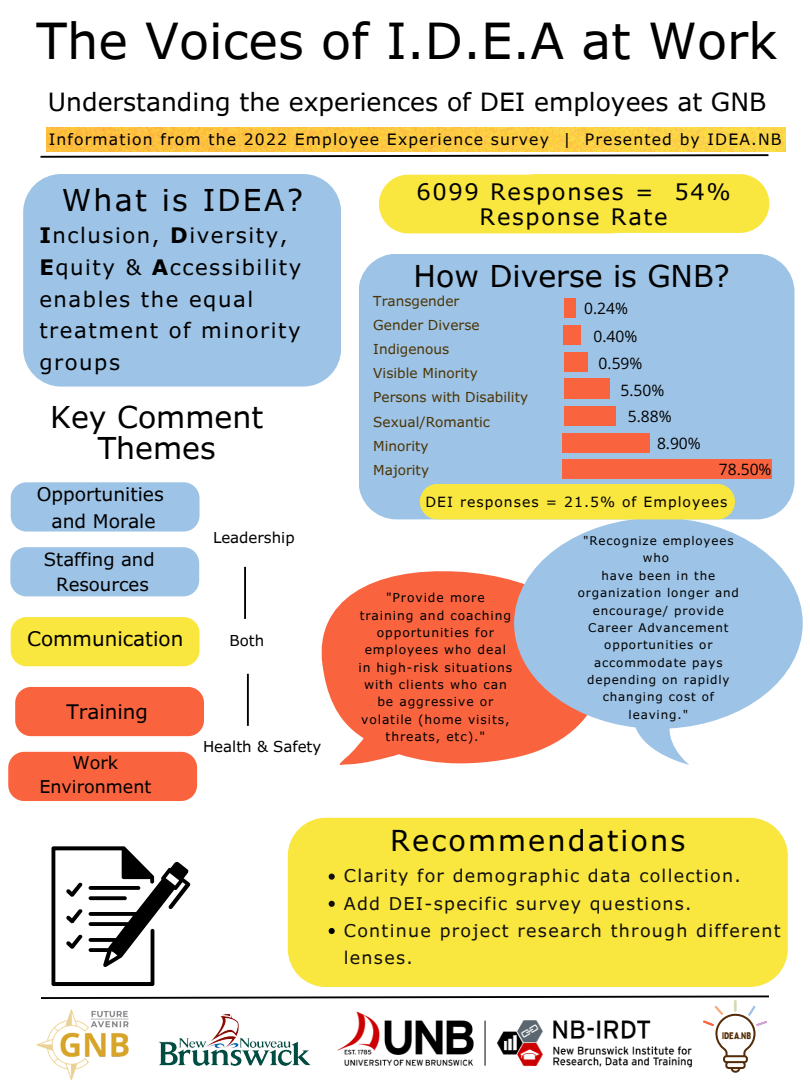
<style>
.page{position:relative;width:810px;height:1080px;background:#fff}
.page>*{position:absolute;margin:0;border:0;box-sizing:border-box;transform-origin:0 0}
.t1{font:49.5px "Verdana Pro";color:#000}
.t2{font:30px/31.4px "Verdana Pro";color:#000;text-align:center}
.t3{font:30px "Verdana Pro";letter-spacing:.075em;color:#000}
.t4{font:28.75px "Verdana Pro";letter-spacing:.075em;color:#000}
.t5{font:25px "Verdana Pro";color:#000}
.t6{font:22.62px/25.3px "Verdana Pro";letter-spacing:.075em;color:#000;text-align:center}
.t7{font:21.25px/31.9px "Verdana Pro";letter-spacing:.075em;color:#000}
.t8{font:20px "Verdana Pro";color:#000}
.t9{font:18.75px "Verdana Pro";color:#000}
.t10{font:18.12px "Verdana Pro";color:#000}
.t11{font:17.5px/27.2px "Verdana Pro";letter-spacing:.075em;color:#100f0d}
.t12{font:17.5px "Verdana Pro";color:#000}
.t13{font:15.62px "Verdana Pro";letter-spacing:.075em;color:#000}
.t14{font:15.62px "Open Sans";color:#000}
.t15{font:15px "Verdana Pro";color:#000}
.t16{font:14px "Verdana Pro";letter-spacing:.075em;color:#000}
.t17{font:13.69px/24.2px "Verdana Pro";color:#4b3404}
.t18{font:12.31px/17.4px "Verdana Pro";letter-spacing:.075em;color:#000;text-align:center}
.t19{font:11.94px/17.4px "Verdana Pro";letter-spacing:.075em;color:#000;text-align:center}
.t20{font:9.44px "Bobby Jones";color:#542d08}
.s1{font-weight:700}
</style>
<div class="page">
<img style="left:37px;top:1043px;width:38px;height:37px">
<svg style="left:40px;top:154px;width:729px;height:4px"></svg>
<div style="left:23px;top:174px;width:318px;height:213px;background:#9dc3e6;border-radius:38px"></div>
<div style="left:379px;top:174px;width:390px;height:59px;background:#f9e63f"></div>
<svg style="left:39px;top:995px;width:730px;height:78px"></svg>
<div style="left:10px;top:547px;width:189px;height:49px;background:#9dc3e6"></div>
<div style="left:15px;top:687px;width:189px;height:49px;background:#f9643f"></div>
<div style="left:11px;top:617px;width:189px;height:49px;background:#f9e63f"></div>
<div style="left:11px;top:482px;width:189px;height:50px;background:#9dc3e6"></div>
<div style="left:8px;top:752px;width:189px;height:49px;background:#f9643f"></div>
<div style="left:288px;top:818px;width:500px;height:169px;background:#f9e63f;border-radius:38px"></div>
<svg style="left:329px;top:874px;width:6px;height:6px"></svg>
<svg style="left:329px;top:901px;width:6px;height:6px"></svg>
<svg style="left:329px;top:928px;width:6px;height:6px"></svg>
<img style="left:47px;top:127px;width:738px;height:24px">
<svg style="left:321px;top:571px;width:193px;height:194px;background:#f97757"></svg>
<svg style="left:514px;top:519px;width:289px;height:246px;fill:#9dc3e6"></svg>
<div style="left:359px;top:254px;width:435px;height:265px;background:#9dc3e6"></div>
<div style="left:420px;top:484px;width:315px;height:35px;background:#f9e63f"></div>
<div style="left:562px;top:459px;width:210px;height:20px;background:#f9643f"></div>
<div style="left:563px;top:433px;width:87px;height:19px;background:#f9643f"></div>
<div style="left:564px;top:298px;width:12px;height:20px;background:#f9643f"></div>
<div style="left:564px;top:379px;width:46px;height:20px;background:#f9643f"></div>
<div style="left:564px;top:325px;width:17px;height:20px;background:#f9643f"></div>
<div style="left:564px;top:352px;width:23px;height:20px;background:#f9643f"></div>
<div style="left:564px;top:406px;width:51px;height:20px;background:#f9643f"></div>
<hr style="left:244px;top:567px;width:2px;height:52px;background:#000">
<hr style="left:247px;top:674px;width:2px;height:52px;background:#000">
<svg style="left:52px;top:846px;width:139px;height:140px"></svg>
<p class="t1" style="left:37px;top:9px;width:742px">The Voices of I.D.E.A at Work</p>
<p class="t5" style="left:48px;top:86px;width:720px">Understanding the experiences of DEI employees at GNB</p>
<p class="t13" style="left:49px;top:130px;width:734px">Information from the 2022 Employee Experience survey | Presented by IDEA.NB</p>
<p class="t3" style="left:62px;top:181px;width:243px">What is IDEA?</p>
<p class="t7" style="left:39px;top:218px;width:263px"><span class="s1">I</span>nclusion, <span class="s1">D</span>iversity,<br><span class="s1">E</span>quity &amp; <span class="s1">A</span>ccessibility enables the equal treatment of minority groups</p>
<p class="t2" style="left:50px;top:400px;width:215px">Key Comment<br>Themes</p>
<p class="t9" style="left:37px;top:483px;width:129px">Opportunities</p>
<p class="t9" style="left:52px;top:509px;width:106px">and Morale</p>
<p class="t10" style="left:44px;top:547px;width:112px">Staffing and</p>
<p class="t10" style="left:56px;top:573px;width:94px">Resources</p>
<p class="t8" style="left:27px;top:626px;width:158px">Communication</p>
<p class="t15" style="left:213px;top:528px;width:83px">Leadership</p>
<p class="t15" style="left:230px;top:631px;width:36px">Both</p>
<p class="t8" style="left:67px;top:699px;width:83px">Training</p>
<p class="t12" style="left:73px;top:751px;width:47px">Work</p>
<p class="t12" style="left:39px;top:776px;width:113px">Environment</p>
<p class="t15" style="left:203px;top:737px;width:120px">Health &amp; Safety</p>
<p class="t6" style="left:416px;top:178px;width:316px">6099 Responses = 54%<br>Response Rate</p>
<p class="t2" style="left:414px;top:259px;width:318px">How Diverse is GNB?</p>
<p class="t17" style="left:373px;top:288px;width:88px">Transgender</p>
<p class="t17" style="left:373px;top:312px;width:108px">Gender Diverse</p>
<p class="t17" style="left:373px;top:336px;width:78px">Indigenous</p>
<p class="t17" style="left:373px;top:361px;width:106px">Visible Minority</p>
<p class="t17" style="left:373px;top:385px;width:156px">Persons with Disability</p>
<p class="t17" style="left:373px;top:409px;width:118px">Sexual/Romantic<br>Minority</p>
<p class="t17" style="left:373px;top:458px;width:57px">Majority</p>
<p class="t14" style="left:584px;top:297px;width:45px">0.24%</p>
<p class="t14" style="left:594px;top:325px;width:45px">0.40%</p>
<p class="t14" style="left:599px;top:353px;width:45px">0.59%</p>
<p class="t14" style="left:621px;top:379px;width:45px">5.50%</p>
<p class="t14" style="left:628px;top:406px;width:45px">5.88%</p>
<p class="t14" style="left:657px;top:433px;width:45px">8.90%</p>
<p class="t14" style="left:719px;top:459px;width:54px">78.50%</p>
<p class="t16" style="left:426px;top:492px;width:303px">DEI responses = 21.5% of Employees</p>
<p class="t18" style="left:358px;top:589px;width:155px">"Provide more training and coaching opportunities for employees who deal in high-risk situations with clients who can be aggressive or volatile (home visits, threats, etc)."</p>
<p class="t19" style="left:583px;top:532px;width:152px">"Recognize employees who</p>
<p class="t19" style="left:578px;top:566px;width:163px">have been in the organization longer and encourage/ provide<br>Career Advancement opportunities or accommodate pays depending on rapidly changing cost of leaving."</p>
<p class="t4" style="left:390px;top:822px;width:297px">Recommendations</p>
<p class="t11" style="left:344px;top:862px;width:398px">Clarity for demographic data collection.</p>
<p class="t11" style="left:344px;top:889px;width:349px">Add DEI-specific survey questions.</p>
<p class="t11" style="left:344px;top:916px;width:438px">Continue project research through different lenses.</p>
<p class="t20" style="left:722px;top:1030px;width:30px">IDEA.NB</p>
</div>
